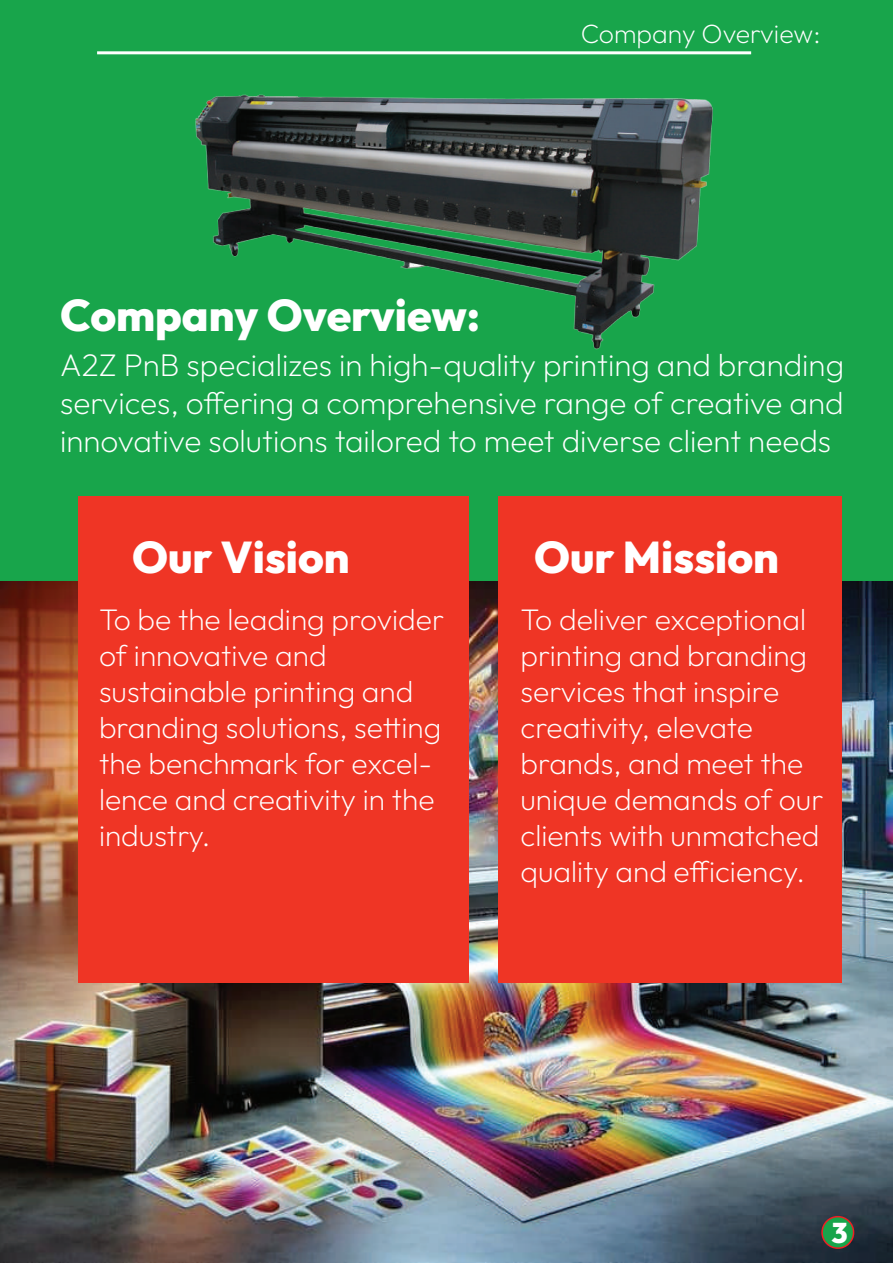
<style>
.page{position:relative;width:893px;height:1263px;background:#fff}
.page>*{position:absolute;margin:0;border:0;box-sizing:border-box;transform-origin:0 0}
.t1{font:100 44.4px "Outfit";color:#fff}
.t2{font:100 31.5px/37.8px "Outfit";color:#fff;text-align:justify}
.t3{font:100 30px/36px "Outfit";color:#fff}
.t4{font:100 28.5px "Outfit";color:#fff}
.t5{font:100 26.7px "Outfit";color:#fff}
</style>
<div class="page">
<img style="left:0;top:581px;width:892px;height:682px">
<div style="left:0;top:0;width:892px;height:581px;background:#18a54b"></div>
<div style="left:498px;top:497px;width:344px;height:486px;background:#ef3525"></div>
<div style="left:78px;top:497px;width:390px;height:486px;background:#ef3525"></div>
<hr style="left:97px;top:51px;width:654px;height:3px;background:#fff">
<img style="left:120px;top:51px;width:632px;height:299px">
<div style="left:822px;top:1217px;width:32px;height:31px;background:#18a54b;border-radius:50%"></div>
<div style="left:821px;top:1216px;width:33px;height:33px;border:2px solid #ee1f23;border-radius:50%"></div>
<p class="t5" style="left:581px;top:19px;width:241px">Company Overview:</p>
<h1 class="t1" style="left:60px;top:290px;width:422px">Company Overview:</h1>
<p class="t2" style="left:60px;top:346px;width:785px">A2Z PnB specializes in high-quality printing and branding services, offering a comprehensive range of creative and innovative solutions tailored to meet diverse client needs</p>
<h1 class="t1" style="left:132px;top:532px;width:219px">Our Vision</h1>
<p class="t3" style="left:99px;top:602px;width:347px">To be the leading provider of innovative and sustainable printing and branding solutions, setting the benchmark for excel&shy;lence and creativity in the industry.</p>
<h1 class="t1" style="left:534px;top:532px;width:246px">Our Mission</h1>
<p class="t3" style="left:520px;top:602px;width:305px">To deliver exceptional printing and branding services that inspire creativity, elevate brands, and meet the unique demands of our clients with unmatched quality and efficiency.</p>
<p class="t4" style="left:831px;top:1217px;width:18px">3</p>
</div>
